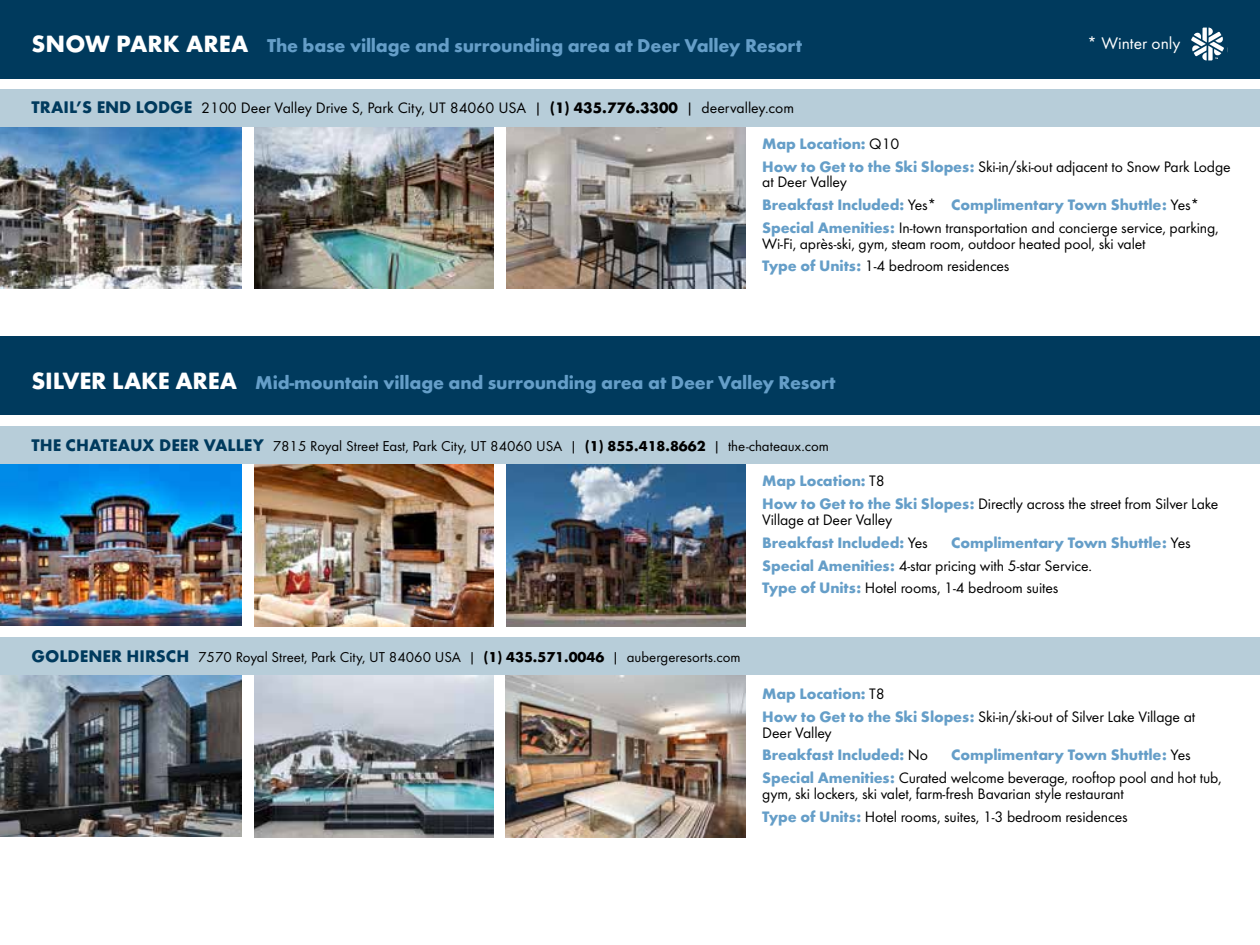
<style>
.page{position:relative;width:1260px;height:945px;background:#fff}
.page>*{position:absolute;margin:0;border:0;box-sizing:border-box;transform-origin:0 0}
.t1{font:700 19.25px "Futura Round";letter-spacing:-.01em;color:#659ec8}
.t2{font:17.5px "Futura Round";color:#fff}
.t3{font:15.75px/22.8px "Futura Round";letter-spacing:-.01em;color:#000}
.t4{font:700 15.75px/22.8px "Futura Round";letter-spacing:-.01em;color:#659ec8}
.t5{font:14.88px "Futura Round";color:#000}
.s1{font-size:24.5px;color:#fff}
.s2{font-weight:700;font-size:17.5px;color:#003a5d}
.s3{font-weight:700}
.s4{font-weight:700;color:#659ec8}
.s5{font-weight:400;color:#000}
</style>
<div class="page">
<div style="left:0;top:0;width:1260px;height:78px;background:#003a5d"></div>
<img style="left:506px;top:675px;width:239px;height:162px">
<img style="left:255px;top:675px;width:239px;height:162px">
<img style="left:0;top:675px;width:242px;height:161px">
<div style="left:0;top:637px;width:1260px;height:38px;background:#b7cdd9"></div>
<img style="left:0;top:127px;width:242px;height:162px">
<img style="left:255px;top:127px;width:239px;height:162px">
<img style="left:507px;top:127px;width:239px;height:162px">
<div style="left:0;top:89px;width:1260px;height:38px;background:#b7cdd9"></div>
<div style="left:0;top:337px;width:1260px;height:78px;background:#003a5d"></div>
<img style="left:0;top:464px;width:242px;height:161px">
<img style="left:255px;top:464px;width:239px;height:162px">
<img style="left:507px;top:464px;width:239px;height:162px">
<div style="left:0;top:426px;width:1260px;height:38px;background:#b7cdd9"></div>
<svg style="left:1191px;top:28px;width:33px;height:32px"></svg>
<p class="t1" style="left:32px;top:31px;width:772px"><span class="s1">SNOW PARK AREA</span> The base village and surrounding area at Deer Valley Resort</p>
<p class="t2" style="left:1087px;top:31px;width:95px">* Winter only</p>
<p class="t3" style="left:32px;top:96px;width:764px"><span class="s2">TRAIL’S END LODGE</span> 2100 Deer Valley Drive S, Park City, UT 84060 USA | <span class="s3">(1) 435.776.3300</span> | deervalley.com</p>
<p class="t3" style="left:762px;top:131px;width:470px"><span class="s4">Map Location:</span> Q10<br><span class="s4">How to Get to the Ski Slopes:</span> Ski-in/ski-out adjacent to Snow Park Lodge</p>
<p class="t3" style="left:762px;top:170px;width:458px">at Deer Valley<br><span class="s4">Breakfast Included:</span> Yes* <span class="s4">Complimentary Town Shuttle:</span> Yes*<br><span class="s4">Special Amenities:</span> In-town transportation and concierge service, parking,</p>
<p class="t3" style="left:762px;top:231px;width:385px">Wi-Fi, après-ski, gym, steam room, outdoor heated pool, ski valet<br><span class="s4">Type of Units:</span> 1-4 bedroom residences</p>
<p class="t1" style="left:32px;top:368px;width:806px"><span class="s1">SILVER LAKE AREA</span> Mid-mountain village and surrounding area at Deer Valley Resort</p>
<p class="t5" style="left:32px;top:435px;width:799px"><span class="s2">THE CHATEAUX DEER VALLEY</span> 7815 Royal Street East, Park City, UT 84060 USA | <span class="s3">(1) 855.418.8662</span> | the-chateaux.com</p>
<p class="t3" style="left:762px;top:469px;width:458px"><span class="s4">Map Location:</span> T8<br><span class="s4">How to Get to the Ski Slopes:</span> Directly across the street from Silver Lake</p>
<p class="t3" style="left:762px;top:507px;width:167px">Village at Deer Valley<br><span class="s4">Breakfast Included:</span> Yes</p>
<p class="t3" style="left:762px;top:530px;width:430px;text-indent:189px"><span class="s4">Complimentary Town Shuttle:</span> Yes<br><span class="s4">Special Amenities:</span> 4-star pricing with 5-star Service.<br><span class="s4">Type of Units:</span> Hotel rooms, 1-4 bedroom suites</p>
<p class="t5" style="left:32px;top:646px;width:711px"><span class="s2">GOLDENER HIRSCH</span> 7570 Royal Street, Park City, UT 84060 USA | <span class="s3">(1) 435.571.0046</span> | aubergeresorts.com</p>
<p class="t3" style="left:762px;top:681px;width:434px"><span class="s4">Map Location:</span> T8<br><span class="s4">How to Get to the Ski Slopes:</span> Ski-in/ski-out of Silver Lake Village at</p>
<p class="t4" style="left:762px;top:720px;width:167px"><span class="s5">Deer Valley<br></span>Breakfast Included: <span class="s5">No</span></p>
<p class="t3" style="left:762px;top:743px;width:461px;text-indent:189px"><span class="s4">Complimentary Town Shuttle:</span> Yes<br><span class="s4">Special Amenities:</span> Curated welcome beverage, rooftop pool and hot tub,</p>
<p class="t3" style="left:762px;top:781px;width:367px">gym, ski lockers, ski valet, farm-fresh Bavarian style restaurant<br><span class="s4">Type of Units:</span> Hotel rooms, suites, 1-3 bedroom residences</p>
</div>
